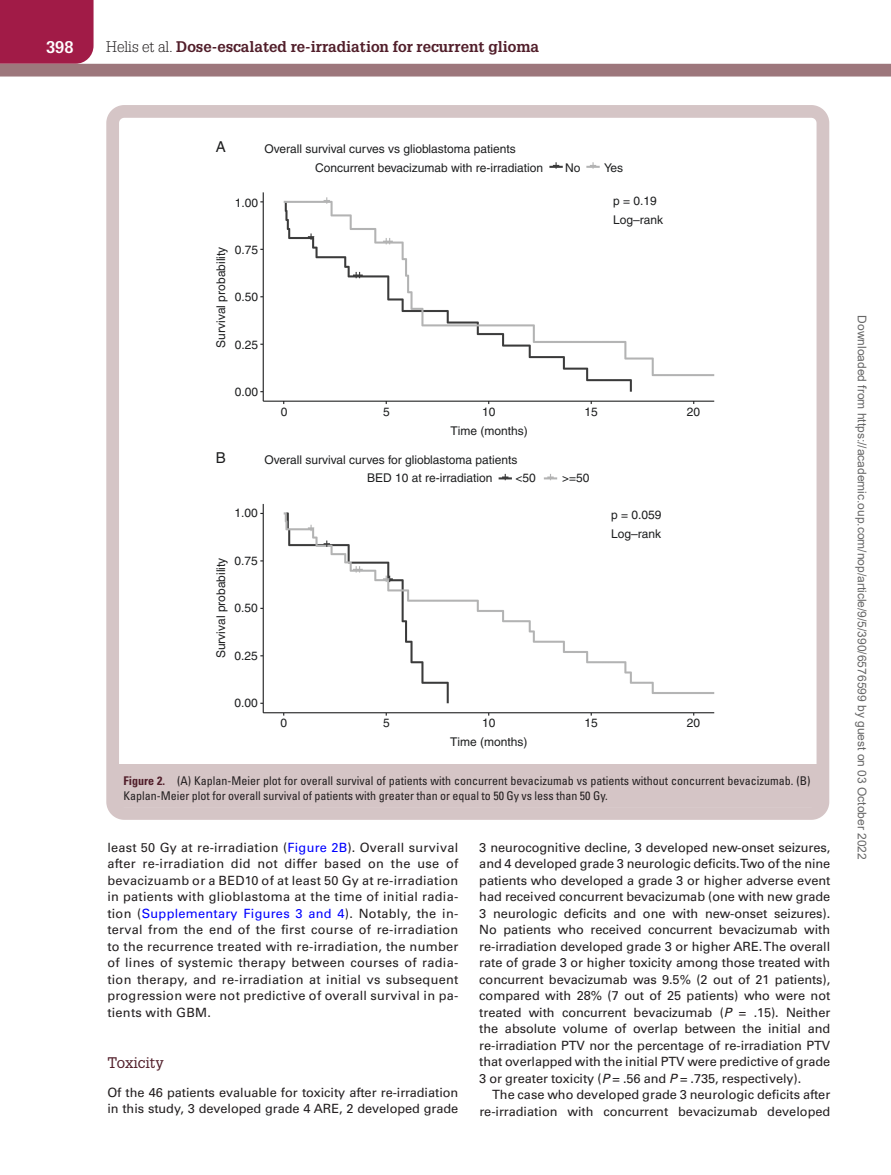
<style>
.page{position:relative;width:891px;height:1175px;background:#fff}
.page>*{position:absolute;margin:0;border:0;box-sizing:border-box;transform-origin:0 0}
.t1{font:700 16.5px "Glypha LT Std";color:#fff}
.t2{font:15px "Glypha LT Std Bold 3";color:#511e2a}
.HeadB{font:15px "Glypha LT Std";color:#511e2a}
.t3{font:15px "Helvetica 2";color:#1d1e1f}
.Text{font:12.75px/16.5px "Univers LT Std";letter-spacing:-.005em;color:#231f20}
.TextInd{font:12.75px/16.5px "Univers LT Std";color:#231f20;text-align:justify}
.t4{font:12px/18.8px "Helvetica 2";color:#1d1e1f}
.FigCapt{font:condensed 12px/14.4px "Univers LT Std";color:#231f20}
.t5{font:12px "Arial";color:#666}
.s1{font-family:"Glypha LT Std Light 2";color:#231f20}
.s2{font-weight:700;color:#511e2a}
.s3{color:#00f}
.s4{font-style:italic}
</style>
<div class="page">
<div style="left:0;top:0;width:94px;height:64px;background:#a11b47"></div>
<div style="left:0;top:64px;width:891px;height:12px;background:#9d777c"></div>
<div style="left:115px;top:764px;width:706px;height:43px;background:#d5c5c6"></div>
<img style="left:260px;top:162px;width:455px;height:554px">
<div style="left:106px;top:105px;width:723px;height:714px;border:13px solid #d5c5c6;border-radius:12px"></div>
<p class="t1" style="left:46px;top:37px;width:29px">398</p>
<p class="t2" style="left:106px;top:37px;width:434px"><span class="s1">Helis et al.</span> Dose-escalated re-irradiation for recurrent glioma</p>
<p class="t3" style="left:216px;top:138px;width:12px">A</p>
<p class="t4" style="left:315px;top:139px;width:230px;line-height:19.5px;text-indent:-51px">Overall survival curves vs glioblastoma patients<br>Concurrent bevacizumab with re-irradiation</p>
<p class="t4" style="left:235px;top:193px;width:25px">1.00</p>
<p class="t4" style="left:235px;top:240px;width:25px">0.75</p>
<p class="t4" style="left:235px;top:288px;width:25px">0.50</p>
<p class="t4" style="left:212px;top:347px;width:102px;rotate:-90deg">Survival probability</p>
<p class="t4" style="left:235px;top:335px;width:25px">0.25</p>
<p class="t4" style="left:235px;top:382px;width:25px">0.00</p>
<p class="t4" style="left:565px;top:158px;width:17px">No</p>
<p class="t4" style="left:604px;top:158px;width:20px">Yes</p>
<p class="t4" style="left:613px;top:191px;width:52px">p = 0.19<br>Log–rank</p>
<p class="t4" style="left:383px;top:403px;width:8px">5</p>
<p class="t4" style="left:585px;top:403px;width:15px">15</p>
<p class="t4" style="left:687px;top:403px;width:15px">20</p>
<p class="t4" style="left:281px;top:403px;width:8px">0</p>
<p class="t4" style="left:482px;top:403px;width:15px">10</p>
<p class="t3" style="left:216px;top:449px;width:12px">B</p>
<p class="t4" style="left:450px;top:421px;width:79px">Time (months)</p>
<p class="t4" style="left:367px;top:450px;width:152px;line-height:18.1px;text-indent:-103px">Overall survival curves for glioblastoma patients<br>BED 10 at re-irradiation</p>
<p class="t4" style="left:515px;top:468px;width:22px">&lt;50</p>
<p class="t4" style="left:562px;top:468px;width:29px">&gt;=50</p>
<p class="t4" style="left:235px;top:503px;width:25px">1.00</p>
<p class="t4" style="left:235px;top:551px;width:25px">0.75</p>
<p class="t4" style="left:235px;top:598px;width:25px">0.50</p>
<p class="t4" style="left:212px;top:658px;width:102px;rotate:-90deg">Survival probability</p>
<p class="t4" style="left:235px;top:646px;width:25px">0.25</p>
<p class="t4" style="left:235px;top:693px;width:25px">0.00</p>
<p class="t4" style="left:611px;top:505px;width:52px">p = 0.059<br>Log–rank</p>
<p class="t4" style="left:281px;top:714px;width:8px">0</p>
<p class="t4" style="left:482px;top:714px;width:15px">10</p>
<p class="t4" style="left:383px;top:714px;width:8px">5</p>
<p class="t4" style="left:585px;top:714px;width:15px">15</p>
<p class="t4" style="left:687px;top:714px;width:15px">20</p>
<p class="t4" style="left:450px;top:732px;width:79px">Time (months)</p>
<p class="FigCapt" style="left:124px;top:773px;width:689px"><span class="s2">Figure 2.</span> (A) Kaplan-Meier plot for overall survival of patients with concurrent bevacizumab vs patients without concurrent bevacizumab. (B)<br>Kaplan-Meier plot for overall survival of patients with greater than or equal to 50 Gy vs less than 50 Gy.</p>
<p class="TextInd" style="left:107px;top:839px;width:353px">least 50 Gy at re-irradiation (<span class="s3">Figure 2B</span>). Overall survival after re-irradiation did not differ based on the use of bevacizuamb or a BED10 of at least 50 Gy at re-irradiation in patients with glioblastoma at the time of initial radia&shy;tion (<span class="s3">Supplementary Figures 3 and 4</span>). Notably, the in&shy;terval from the end of the first course of re-irradiation to the recurrence treated with re-irradiation, the number of lines of systemic therapy between courses of radia&shy;tion therapy, and re-irradiation at initial vs subsequent progression were not predictive of overall survival in pa&shy;tients with GBM.</p>
<h3 class="HeadB" style="left:107px;top:1053px;width:58px">Toxicity</h3>
<p class="Text" style="left:107px;top:1084px;width:353px">Of the 46 patients evaluable for toxicity after re-irradiation in this study, 3 developed grade 4 ARE, 2 developed grade</p>
<p class="Text" style="left:479px;top:839px;width:353px;text-align:justify">3 neurocognitive decline, 3 developed new-onset seizures, and 4 developed grade 3 neurologic deficits. Two of the nine patients who developed a grade 3 or higher adverse event had received concurrent bevacizumab (one with new grade 3 neurologic deficits and one with new-onset seizures).<br>No patients who received concurrent bevacizumab with re-irradiation developed grade 3 or higher ARE. The overall rate of grade 3 or higher toxicity among those treated with concurrent bevacizumab was 9.5% (2 out of 21 patients), compared with 28% (7 out of 25 patients) who were not treated with concurrent bevacizumab (<span class="s4">P</span> = .15). Neither the absolute volume of overlap between the initial and re-irradiation PTV nor the percentage of re-irradiation PTV that overlapped with the initial PTV were predictive of grade 3 or greater toxicity (<span class="s4">P</span> = .56 and <span class="s4">P</span> = .735, respectively).</p>
<p class="TextInd" style="left:479px;top:1086px;width:353px;text-align:right">The case who developed grade 3 neurologic deficits after re-irradiation with concurrent bevacizumab developed</p>
<p class="t5" style="left:866px;top:315px;width:545px;rotate:90deg">Downloaded from https://academic.oup.com/nop/article/9/5/390/6576599 by guest on 03 October 2022</p>
</div>
